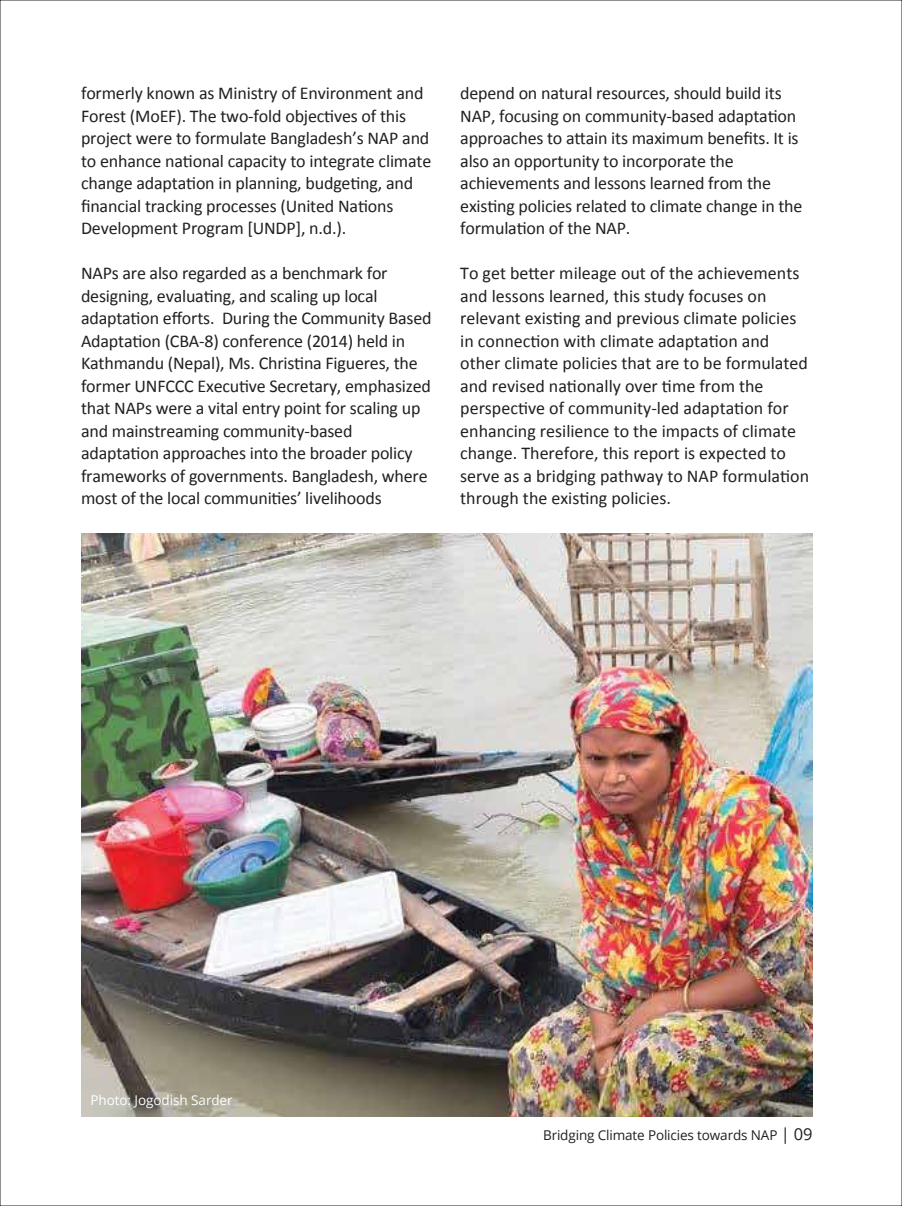
<style>
.page{position:relative;width:902px;height:1206px;background:#fff}
.page>*{position:absolute;margin:0;border:0;box-sizing:border-box;transform-origin:0 0}
.t1{font:18px/22.5px "Calibri";letter-spacing:-.01em;color:#231f20}
.t2{font:13.5px "Open Sans";letter-spacing:-.01em;color:#231f20}
.t3{font:13.5px "Open Sans";letter-spacing:-.005em;color:#fff}
.s1{font-size:16.5px}
</style>
<div class="page">
<img style="left:81px;top:533px;width:731px;height:583px">
<p class="t1" style="left:81px;top:82px;width:352px">formerly known as Ministry of Environment and Forest (MoEF). The two-fold objectives of this project were to formulate Bangladesh’s NAP and to enhance national capacity to integrate climate change adaptation in planning, budgeting, and financial tracking processes (United Nations Development Program [UNDP], n.d.).</p>
<p class="t1" style="left:81px;top:262px;width:352px">NAPs are also regarded as a benchmark for designing, evaluating, and scaling up local adaptation efforts. During the Community Based Adaptation (CBA-8) conference (2014) held in Kathmandu (Nepal), Ms. Christina Figueres, the former UNFCCC Executive Secretary, emphasized that NAPs were a vital entry point for scaling up and mainstreaming community-based adaptation approaches into the broader policy frameworks of governments. Bangladesh, where most of the local communities’ livelihoods</p>
<p class="t1" style="left:460px;top:82px;width:344px">depend on natural resources, should build its NAP, focusing on community-based adaptation approaches to attain its maximum benefits. It is also an opportunity to incorporate the achievements and lessons learned from the existing policies related to climate change in the formulation of the NAP.</p>
<p class="t1" style="left:460px;top:262px;width:350px">To get better mileage out of the achievements and lessons learned, this study focuses on relevant existing and previous climate policies in connection with climate adaptation and other climate policies that are to be formulated and revised nationally over time from the perspective of community-led adaptation for enhancing resilience to the impacts of climate change. Therefore, this report is expected to serve as a bridging pathway to NAP formulation through the existing policies.</p>
<p class="t3" style="left:90px;top:1089px;width:144px">Photo: Jogodish Sarder</p>
<p class="t2" style="left:543px;top:1125px;width:271px">Bridging Climate Policies towards NAP <span class="s1">| 09</span></p>
</div>
